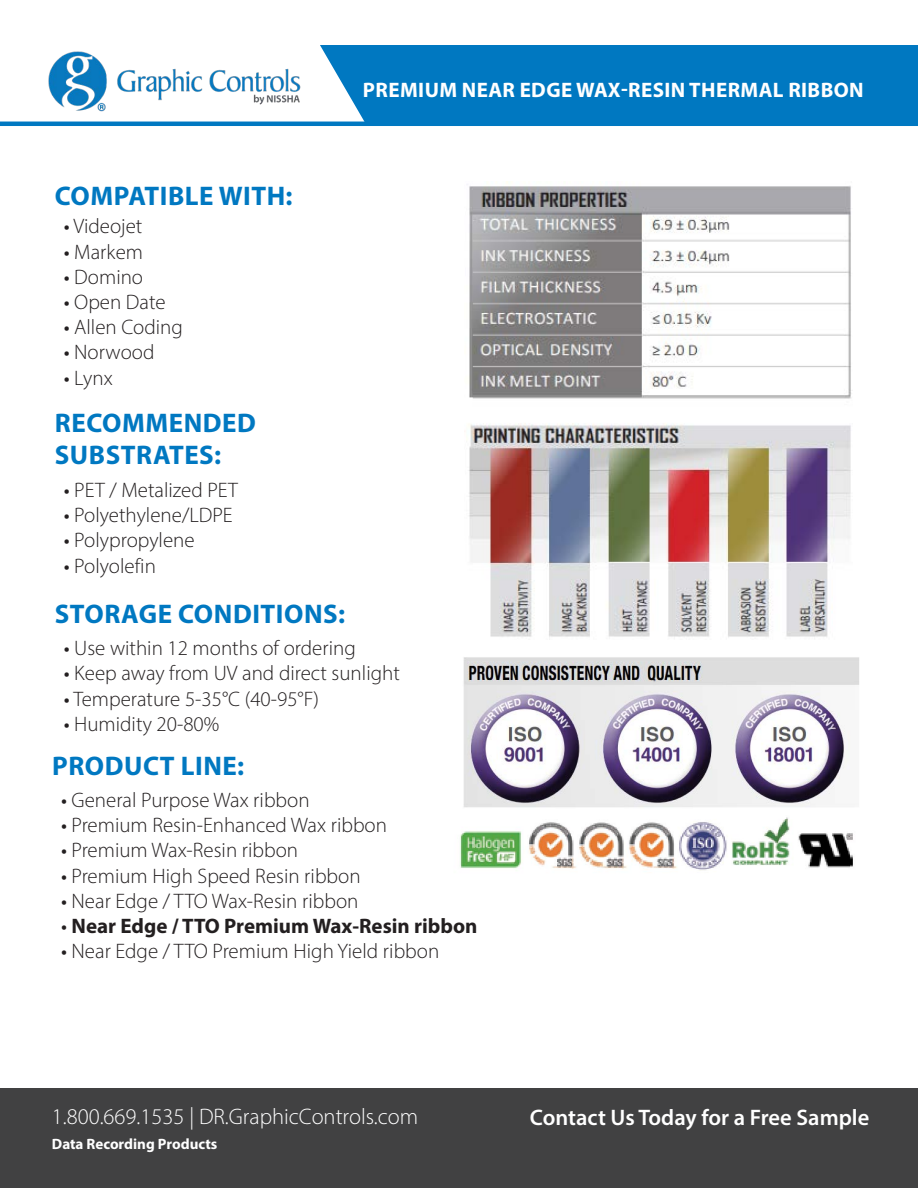
<style>
.page{position:relative;width:918px;height:1188px;background:#fff}
.page>*{position:absolute;margin:0;border:0;box-sizing:border-box;transform-origin:0 0}
.t1{font:700 27px/32.4px "Myriad Pro";letter-spacing:.02em;color:#0078c1}
.t2{font:300 22.5px "Myriad Pro";color:#fff}
.t3{font:600 22.5px "Myriad Pro";color:#fff}
.t4{font:300 21px/25.2px "Myriad Pro";color:#231f20}
.t5{font:700 21px "Myriad Pro";letter-spacing:.02em;color:#fff}
.t6{font:700 15px "Myriad Pro";color:#fff}
.s1{font-weight:900}
.s2{font-weight:700}
</style>
<div class="page">
<div style="left:320px;top:45px;width:598px;height:77px;background:#0078c1"></div>
<hr style="left:0;top:122px;width:918px;height:4px;background:#0078c1">
<div style="left:0;top:1089px;width:918px;height:99px;background:#414142"></div>
<img style="left:460px;top:817px;width:393px;height:54px">
<img style="left:463px;top:657px;width:396px;height:151px">
<img style="left:39px;top:51px;width:270px;height:71px">
<img style="left:464px;top:181px;width:387px;height:456px">
<p class="t5" style="left:363px;top:76px;width:502px">PREMIUM NEAR EDGE WAX-RESIN THERMAL RIBBON</p>
<p class="t1" style="left:55px;top:178px;width:239px">COMPATIBLE WITH:</p>
<p class="t4" style="left:64px;top:214px;width:121px"><span class="s1">·</span> Videojet<br><span class="s1">·</span> Markem<br><span class="s1">·</span> Domino<br><span class="s1">·</span> Open Date<br><span class="s1">·</span> Allen Coding <span class="s1">·</span> Norwood<br><span class="s1">·</span> Lynx</p>
<p class="t1" style="left:55px;top:406px;width:203px">RECOMMENDED<br>SUBSTRATES:</p>
<p class="t4" style="left:64px;top:477px;width:176px"><span class="s1">·</span> PET / Metalized PET <span class="s1">·</span> Polyethylene/LDPE <span class="s1">·</span> Polypropylene<br><span class="s1">·</span> Polyolefin</p>
<p class="t1" style="left:55px;top:597px;width:292px">STORAGE CONDITIONS:</p>
<p class="t4" style="left:64px;top:635px;width:338px"><span class="s1">·</span> Use within 12 months of ordering<br><span class="s1">·</span> Keep away from UV and direct sunlight <span class="s1">·</span> Temperature 5-35°C (40-95°F)<br><span class="s1">·</span> Humidity 20-80%</p>
<p class="t1" style="left:52px;top:749px;width:194px">PRODUCT LINE:</p>
<p class="t4" style="left:61px;top:787px;width:418px"><span class="s1">·</span> General Purpose Wax ribbon<br><span class="s1">·</span> Premium Resin-Enhanced Wax ribbon<br><span class="s1">·</span> Premium Wax-Resin ribbon<br><span class="s1">·</span> Premium High Speed Resin ribbon<br><span class="s1">·</span> Near Edge / TTO Wax-Resin ribbon<br><span class="s1">·</span> <span class="s2">Near Edge / TTO Premium Wax-Resin ribbon </span><span class="s1">·</span> Near Edge / TTO Premium High Yield ribbon</p>
<p class="t2" style="left:52px;top:1103px;width:368px">1.800.669.1535 | DR.GraphicControls.com</p>
<p class="t6" style="left:52px;top:1134px;width:167px">Data Recording Products</p>
<p class="t3" style="left:530px;top:1103px;width:341px">Contact Us Today for a Free Sample</p>
</div>
